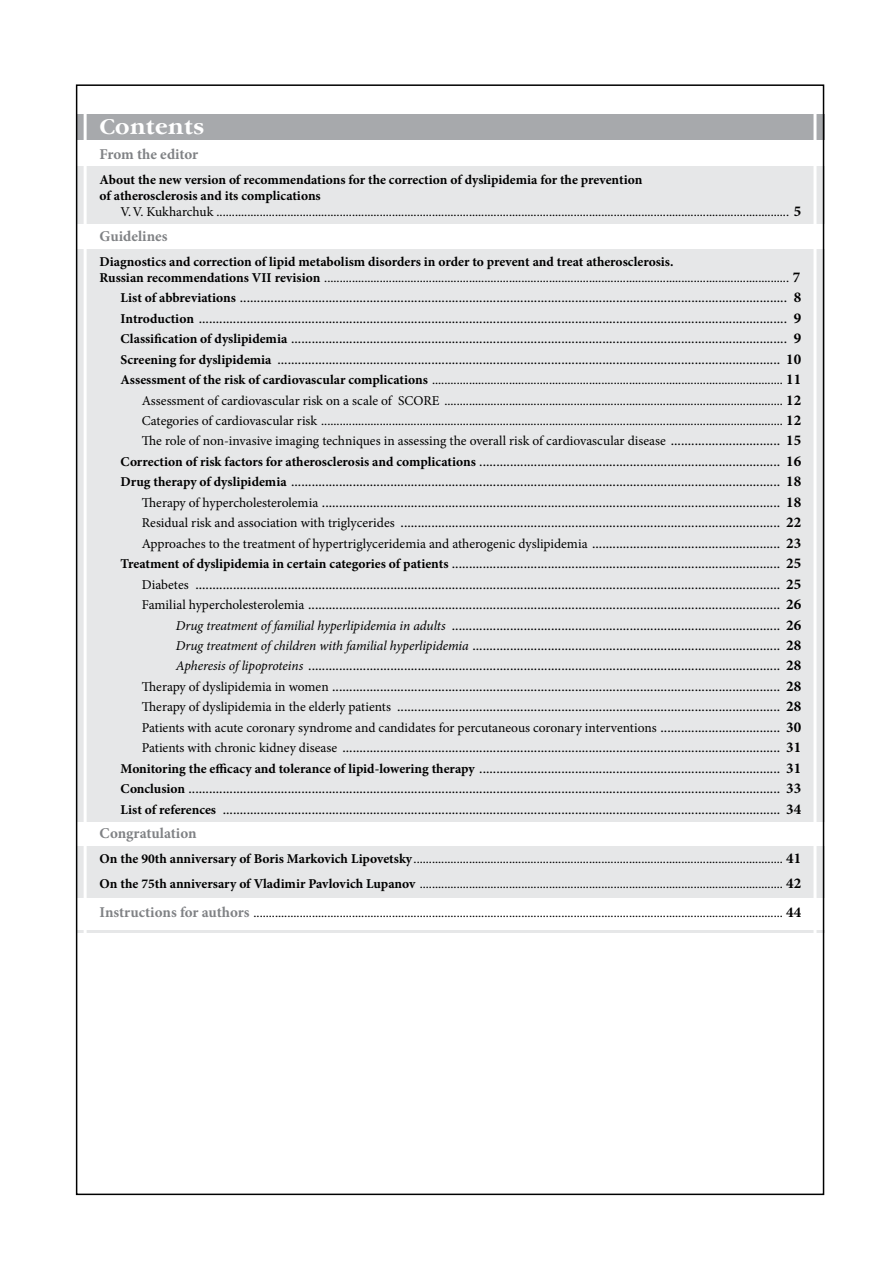
<style>
.page{position:relative;width:893px;height:1263px;background:#fff}
.page>*{position:absolute;margin:0;border:0;box-sizing:border-box;transform-origin:0 0}
.t1{font:700 21px "Garamond C";color:#fff}
.t2{font:15px/20.4px "Minion Pro";color:#000;text-align:justify}
.t3{font:700 15px "Minion Pro";color:#808285}
.t4{font:13.5px/20.4px "Minion Pro";color:#000}
.t5{font:700 13.5px/16.2px "Minion Pro";letter-spacing:-.005em;color:#000}
.s1{font-weight:700;font-size:15px}
.s2{font-weight:700}
.s3{font-weight:700;font-size:13.5px}
.s4{font-size:15px}
.s5{font-size:13.5px}
.s6{font-style:italic;font-size:13.5px}
.s7{font-weight:700;font-size:15px;color:#808285}
</style>
<div class="page">
<div style="left:76px;top:166px;width:748px;height:58px;background:#e6e7e8"></div>
<hr style="left:76px;top:931px;width:748px;height:2px;background:#e6e7e8">
<div style="left:76px;top:249px;width:748px;height:572px;background:#e6e7e8"></div>
<div style="left:76px;top:846px;width:748px;height:52px;background:#e6e7e8"></div>
<div style="left:76px;top:114px;width:748px;height:26px;background:#a7a9ac"></div>
<h1 class="t1" style="left:100px;top:115px;width:106px">Contents</h1>
<p class="t3" style="left:100px;top:144px;width:100px">From the editor</p>
<p class="t5" style="left:100px;top:171px;width:544px">About the new version of recommendations for the correction of dyslipidemia for the prevention of atherosclerosis and its complications</p>
<p class="t4" style="left:121px;top:202px;width:682px">V. V. Kukharchuk .......................................................................................................................................................................................... <span class="s1">5</span></p>
<p class="t3" style="left:100px;top:226px;width:69px">Guidelines</p>
<p class="t4" style="left:100px;top:253px;width:702px;line-height:16.2px"><span class="s2">Diagnostics and correction of lipid metabolism disorders in order to prevent and treat atherosclerosis.<br>Russian recommendations VII revision</span> ....................................................................................................................................................... <span class="s1">7</span></p>
<p class="t2" style="left:121px;top:287px;width:682px"><span class="s3">List of abbreviations</span> ................................................................................................................................................................ <span class="s2">8<br></span><span class="s3">Introduction</span> ............................................................................................................................................................................ <span class="s2">9<br></span><span class="s3">Classification of dyslipidemia</span> ................................................................................................................................................. <span class="s2">9<br></span><span class="s3">Screening for dyslipidemia</span> ................................................................................................................................................... <span class="s2">10</span></p>
<p class="t4" style="left:142px;top:370px;width:661px;text-align:justify;text-indent:-21px"><span class="s2">Assessment of the risk of cardiovascular complications</span> .................................................................................................................. <span class="s1">11<br></span>Assessment of cardiovascular risk on a scale of SCORE .............................................................................................................. <span class="s1">12<br></span>Categories of cardiovascular risk ...................................................................................................................................................... <span class="s1">12<br></span>The role of non-invasive imaging techniques in assessing the overall risk of cardiovascular disease <span class="s4">................................</span> <span class="s1">15</span></p>
<p class="t2" style="left:121px;top:451px;width:682px;text-align:right"><span class="s3">Correction of risk factors for atherosclerosis and complications</span> ........................................................................................ <span class="s2">16<br></span><span class="s3">Drug therapy of dyslipidemia</span> ............................................................................................................................................... <span class="s2">18<br></span><span class="s5">Therapy of hypercholesterolemia</span> ...................................................................................................................................... <span class="s2">18<br></span><span class="s5">Residual risk and association with triglycerides</span> ............................................................................................................... <span class="s2">22</span></p>
<p class="t4" style="left:142px;top:533px;width:661px">Approaches to the treatment of hypertriglyceridemia and atherogenic dyslipidemia <span class="s4">.......................................................</span> <span class="s1">23</span></p>
<p class="t2" style="left:121px;top:553px;width:682px;text-align:right"><span class="s3">Treatment of dyslipidemia in certain categories of patients</span> ................................................................................................ <span class="s2">25<br></span><span class="s5">Diabetes</span> ........................................................................................................................................................................... <span class="s2">25<br></span><span class="s5">Familial hypercholesterolemia</span> .......................................................................................................................................... <span class="s2">26<br></span><span class="s6">Drug treatment of familial hyperlipidemia in adults</span> ................................................................................................ <span class="s2">26<br></span><span class="s6">Drug treatment of children with familial hyperlipidemia</span> .......................................................................................... <span class="s2">28<br></span><span class="s6">Apheresis of lipoproteins</span> .......................................................................................................................................... <span class="s2">28<br></span><span class="s5">Therapy of dyslipidemia in women</span> ................................................................................................................................... <span class="s2">28<br></span><span class="s5">Therapy of dyslipidemia in the elderly patients</span> ................................................................................................................ <span class="s2">28</span></p>
<p class="t4" style="left:142px;top:717px;width:661px">Patients with acute coronary syndrome and candidates for percutaneous coronary interventions <span class="s4">...................................</span> <span class="s1">30</span></p>
<p class="t2" style="left:121px;top:737px;width:682px;text-indent:21px"><span class="s5">Patients with chronic kidney disease</span> ................................................................................................................................ <span class="s2">31<br></span><span class="s3">Monitoring the efficacy and tolerance of lipid-lowering therapy</span> ........................................................................................ <span class="s2">31<br></span><span class="s3">Conclusion</span> ............................................................................................................................................................................. <span class="s2">33<br></span><span class="s3">List of references</span> ................................................................................................................................................................... <span class="s2">34</span></p>
<p class="t3" style="left:100px;top:823px;width:99px">Congratulation</p>
<p class="t4" style="left:100px;top:846px;width:703px;line-height:24.8px"><span class="s2">On the 90th anniversary of Boris Markovich Lipovetsky</span> ........................................................................................................................ <span class="s1">41<br></span><span class="s2">On the 75th anniversary of Vladimir Pavlovich Lupanov</span> ...................................................................................................................... <span class="s1">42</span></p>
<p class="t4" style="left:100px;top:902px;width:703px"><span class="s7">Instructions for authors</span> ............................................................................................................................................................................ <span class="s1">44</span></p>
</div>
